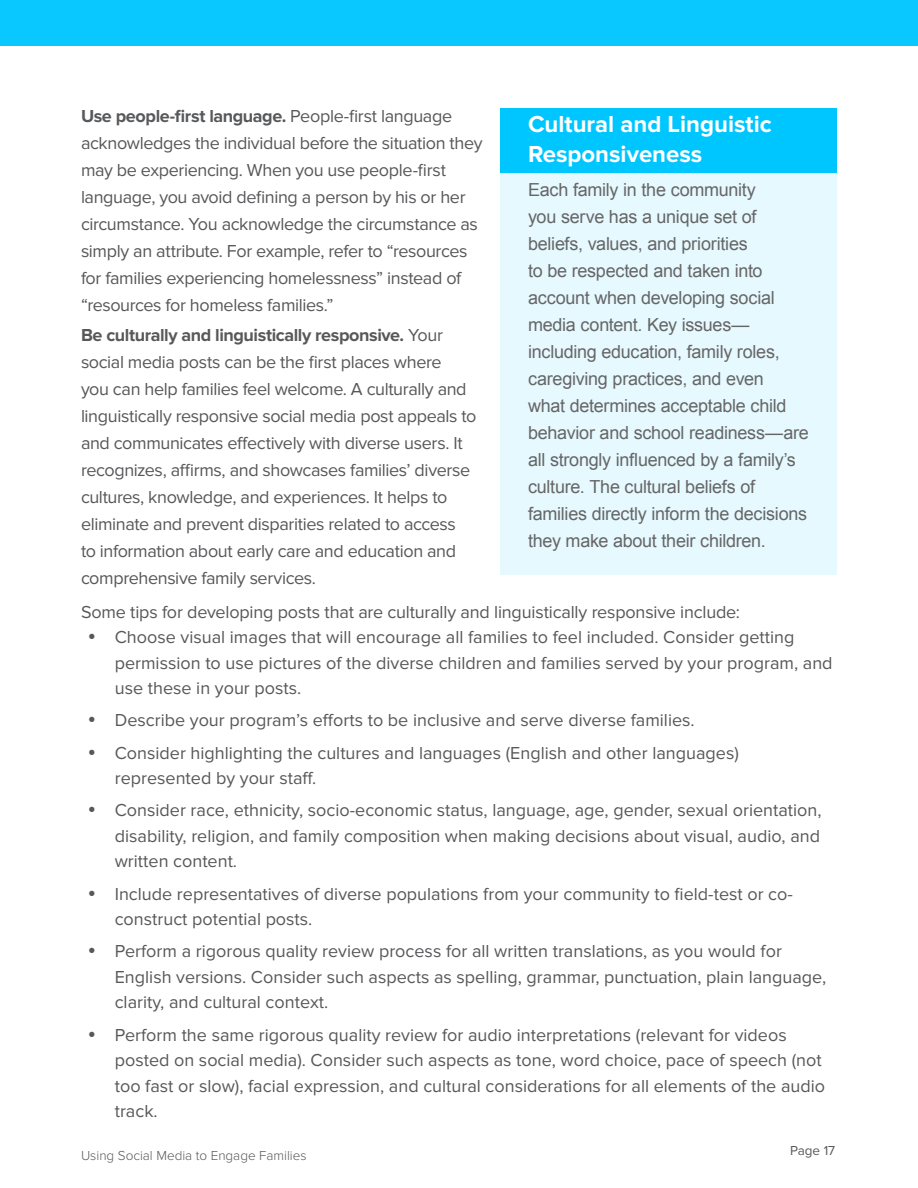
<style>
.page{position:relative;width:918px;height:1188px;background:#fff}
.page>*{position:absolute;margin:0;border:0;box-sizing:border-box;transform-origin:0 0}
.t1{font:700 24px/30px "Proxima Nova";color:#fff}
.t2{font:18px/25.5px "Proxima Nova";color:#57585a}
.t3{font:18px/27px "Proxima Nova";letter-spacing:-.02em;color:#57585a}
.t4{font:18px/27px "Arial";letter-spacing:-.015em;color:#666}
.t5{font:300 13.5px "Proxima Nova";color:#57585a}
.t6{font:13.5px "Proxima Nova";color:#57585a}
.s1{font-weight:700}
</style>
<div class="page">
<div style="left:0;top:0;width:918px;height:45px;background:#08c8ff"></div>
<div style="left:500px;top:108px;width:337px;height:467px;background:#e6f9ff"></div>
<div style="left:500px;top:108px;width:337px;height:64px;background:#00c6ff"></div>
<p class="t3" style="left:81px;top:103px;width:403px"><span class="s1">Use people-first language.</span> People-first language acknowledges the individual before the situation they may be experiencing. When you use people-first language, you avoid defining a person by his or her circumstance. You acknowledge the circumstance as simply an attribute. For example, refer to “resources for families experiencing homelessness” instead of “resources for homeless families.”</p>
<p class="t3" style="left:81px;top:322px;width:397px"><span class="s1">Be culturally and linguistically responsive.</span> Your social media posts can be the first places where<br>you can help families feel welcome. A culturally and linguistically responsive social media post appeals to and communicates effectively with diverse users. It recognizes, affirms, and showcases families’ diverse cultures, knowledge, and experiences. It helps to eliminate and prevent disparities related to access<br>to information about early care and education and comprehensive family services.</p>
<p class="t2" style="left:81px;top:599px;width:660px">Some tips for developing posts that are culturally and linguistically responsive include:</p>
<p class="t2" style="left:115px;top:625px;width:719px">Choose visual images that will encourage all families to feel included. Consider getting permission to use pictures of the diverse children and families served by your program, and use these in your posts.</p>
<p class="t2" style="left:115px;top:708px;width:581px">Describe your program’s efforts to be inclusive and serve diverse families.</p>
<p class="t2" style="left:115px;top:740px;width:626px">Consider highlighting the cultures and languages (English and other languages) represented by your staff.</p>
<p class="t2" style="left:115px;top:798px;width:708px;text-align:justify">Consider race, ethnicity, socio-economic status, language, age, gender, sexual orientation, disability, religion, and family composition when making decisions about visual, audio, and written content.</p>
<p class="t2" style="left:115px;top:881px;width:680px">Include representatives of diverse populations from your community to field-test or co&shy;construct potential posts.</p>
<p class="t2" style="left:115px;top:939px;width:713px">Perform a rigorous quality review process for all written translations, as you would for<br>English versions. Consider such aspects as spelling, grammar, punctuation, plain language, clarity, and cultural context.</p>
<p class="t2" style="left:115px;top:1022px;width:712px">Perform the same rigorous quality review for audio interpretations (relevant for videos posted on social media). Consider such aspects as tone, word choice, pace of speech (not too fast or slow), facial expression, and cultural considerations for all elements of the audio track.</p>
<h3 class="t1" style="left:528px;top:110px;width:245px">Cultural and Linguistic<br>Responsiveness</h3>
<p class="t4" style="left:528px;top:176px;width:282px">Each family in the community<br>you serve has a unique set of beliefs, values, and priorities<br>to be respected and taken into account when developing social media content. Key issues— including education, family roles, caregiving practices, and even<br>what determines acceptable child behavior and school readiness—are all strongly influenced by a family’s culture. The cultural beliefs of families directly inform the decisions they make about their children.</p>
<p class="t5" style="left:81px;top:1147px;width:227px">Using Social Media to Engage Families</p>
<p class="t6" style="left:790px;top:1143px;width:47px">Page 17</p>
</div>
